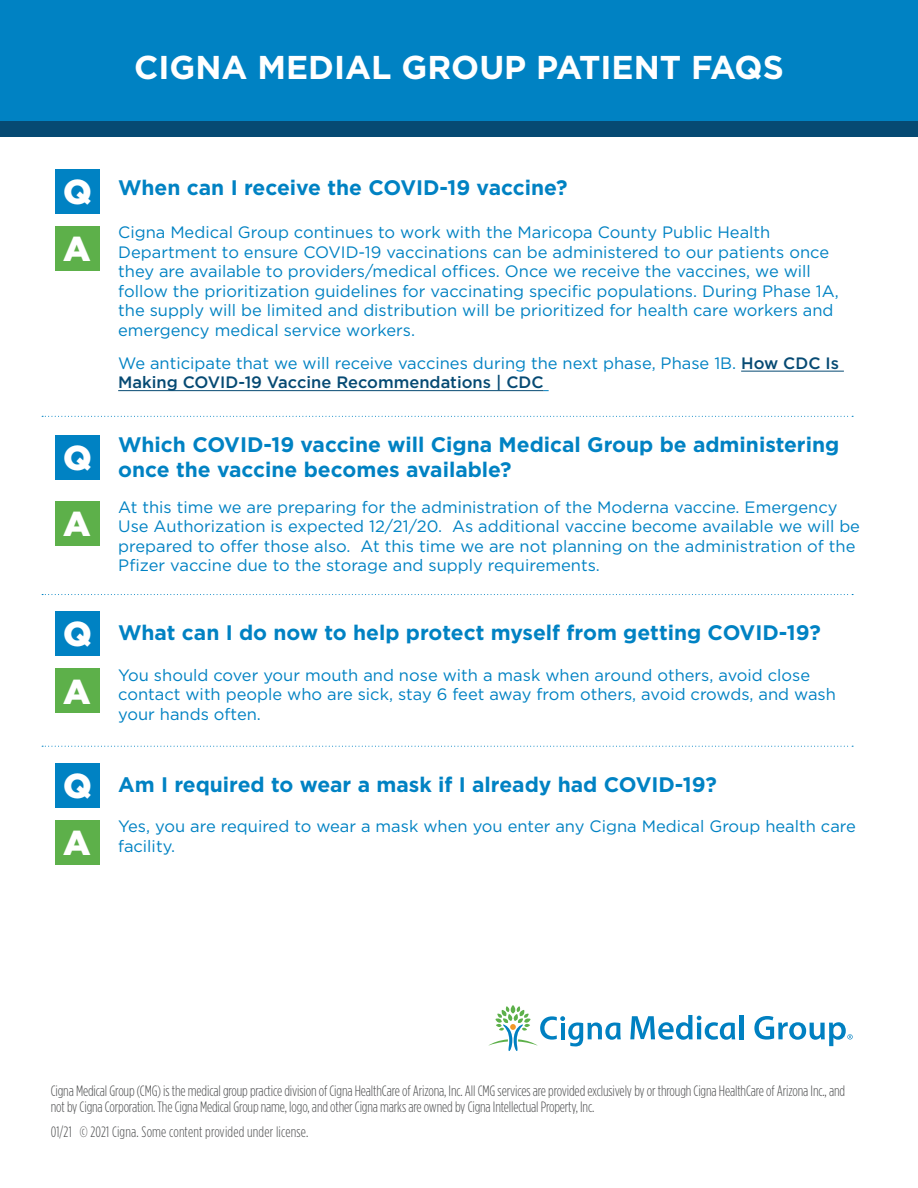
<style>
.page{position:relative;width:918px;height:1188px;background:#fff}
.page>*{position:absolute;margin:0;border:0;box-sizing:border-box;transform-origin:0 0}
.t1{font:900 34.5px "Gotham";color:#fff}
.t2{font:700 33px "Gotham";color:#fff}
.Question{font:700 21px/25.2px "Gotham";color:#0082c3}
.Answer{font:16.5px/19.5px "Gotham";color:#0082c3}
.t3{font:300 15px/16.5px "Gotham Condensed";letter-spacing:-.01em;color:#4d4e4f}
.t4{font:300 15px "Gotham Condensed";letter-spacing:.01em;color:#4d4e4f}
.s1{font-weight:500;color:#064a73}
</style>
<div class="page">
<svg style="left:489px;top:1005px;width:246px;height:46px"></svg>
<hr style="left:740px;top:1015px;width:4px;height:24px;background:#0080c1">
<svg style="left:754px;top:1016px;width:99px;height:30px"></svg>
<div style="left:0;top:0;width:918px;height:122px;background:#0082c3"></div>
<div style="left:0;top:122px;width:918px;height:15px;background:#064a73"></div>
<div style="left:56px;top:170px;width:44px;height:44px;background:#0082c3"></div>
<div style="left:56px;top:435px;width:44px;height:44px;background:#0082c3"></div>
<div style="left:56px;top:612px;width:44px;height:44px;background:#0082c3"></div>
<div style="left:56px;top:763px;width:44px;height:44px;background:#0082c3"></div>
<div style="left:56px;top:227px;width:44px;height:44px;background:#5db04a"></div>
<div style="left:56px;top:501px;width:44px;height:44px;background:#5db04a"></div>
<div style="left:56px;top:669px;width:44px;height:44px;background:#5db04a"></div>
<div style="left:56px;top:821px;width:44px;height:44px;background:#5db04a"></div>
<hr style="left:741px;top:371px;width:103px;height:1px;background:#064a73">
<hr style="left:118px;top:390px;width:426px;height:1px;background:#064a73">
<svg style="left:42px;top:416px;width:811px;height:1px"></svg>
<svg style="left:42px;top:594px;width:811px;height:1px"></svg>
<svg style="left:42px;top:746px;width:811px;height:1px"></svg>
<p class="t2" style="left:134px;top:46px;width:651px">CIGNA MEDIAL GROUP PATIENT FAQS</p>
<p class="t1" style="left:63px;top:168px;width:30px">Q</p>
<p class="t1" style="left:63px;top:225px;width:29px">A</p>
<p class="t1" style="left:63px;top:434px;width:30px">Q</p>
<p class="t1" style="left:63px;top:500px;width:29px">A</p>
<p class="t1" style="left:63px;top:610px;width:30px">Q</p>
<p class="t1" style="left:63px;top:668px;width:29px">A</p>
<p class="t1" style="left:63px;top:762px;width:30px">Q</p>
<p class="t1" style="left:63px;top:819px;width:29px">A</p>
<p class="Question" style="left:118px;top:175px;width:451px">When can I receive the COVID-19 vaccine?</p>
<p class="Answer" style="left:118px;top:223px;width:722px">Cigna Medical Group continues to work with the Maricopa County Public Health Department to ensure COVID-19 vaccinations can be administered to our patients once they are available to providers/medical offices. Once we receive the vaccines, we will follow the prioritization guidelines for vaccinating specific populations. During Phase 1A, the supply will be limited and distribution will be prioritized for health care workers and emergency medical service workers.</p>
<p class="Answer" style="left:118px;top:353px;width:722px">We anticipate that we will receive vaccines during the next phase, Phase 1B. <span class="s1">How CDC Is<br>Making COVID-19 Vaccine Recommendations | CDC</span></p>
<p class="Question" style="left:118px;top:431px;width:723px">Which COVID-19 vaccine will Cigna Medical Group be administering once the vaccine becomes available?</p>
<p class="Answer" style="left:118px;top:497px;width:743px">At this time we are preparing for the administration of the Moderna vaccine. Emergency Use Authorization is expected 12/21/20. As additional vaccine become available we will be prepared to offer those also. At this time we are not planning on the administration of the Pfizer vaccine due to the storage and supply requirements.</p>
<p class="Question" style="left:118px;top:620px;width:704px">What can I do now to help protect myself from getting COVID-19?</p>
<p class="Answer" style="left:118px;top:665px;width:719px">You should cover your mouth and nose with a mask when around others, avoid close contact with people who are sick, stay 6 feet away from others, avoid crowds, and wash your hands often.</p>
<p class="Question" style="left:118px;top:772px;width:600px">Am I required to wear a mask if I already had COVID-19?</p>
<p class="Answer" style="left:118px;top:816px;width:739px">Yes, you are required to wear a mask when you enter any Cigna Medical Group health care facility.</p>
<p class="t3" style="left:51px;top:1082px;width:796px">Cigna Medical Group (CMG) is the medical group practice division of Cigna HealthCare of Arizona, Inc. All CMG services are provided exclusively by or through Cigna HealthCare of Arizona Inc., and not by Cigna Corporation. The Cigna Medical Group name, logo, and other Cigna marks are owned by Cigna Intellectual Property, Inc.</p>
<p class="t4" style="left:51px;top:1123px;width:259px">01/21 © 2021 Cigna. Some content provided under license.</p>
</div>
